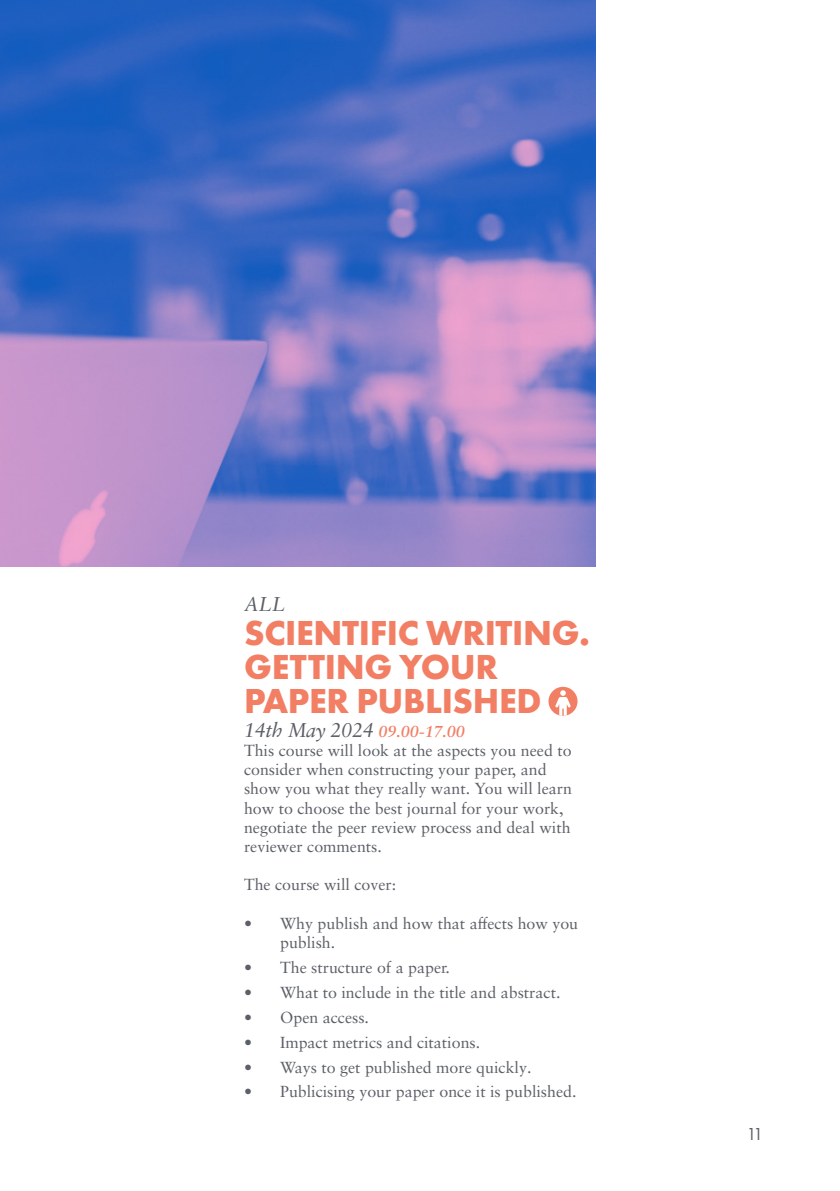
<style>
.page{position:relative;width:840px;height:1191px;background:#fff}
.page>*{position:absolute;margin:0;border:0;box-sizing:border-box;transform-origin:0 0}
.t1{font:700 36px/34px "Futura PT";letter-spacing:-.01em;color:#f27e63}
.t2{font:italic 20px "Sabon LT Pro";letter-spacing:-.02em;color:#5b5f66}
.t3{font:18px "Futura PT";color:#5b5f66}
.t4{font:16px/19.2px "Sabon LT Pro";color:#5b5f66}
.s1{font-weight:700;font-size:16px;color:#f27e63}
</style>
<div class="page">
<img style="left:0;top:0;width:595px;height:566px">
<div style="left:548px;top:687px;width:29px;height:29px;background:#f27e63;border-radius:50%"></div>
<svg style="left:555px;top:690px;width:15px;height:26px"></svg>
<p class="t2" style="left:244px;top:591px;width:43px">ALL</p>
<p class="t1" style="left:244px;top:615px;width:347px">SCIENTIFIC WRITING.<br>GETTING YOUR<br>PAPER PUBLISHED</p>
<p class="t2" style="left:244px;top:717px;width:222px">14th May 2024 <span class="s1">09.00-17.00</span></p>
<p class="t4" style="left:244px;top:740px;width:329px">This course will look at the aspects you need to consider when constructing your paper, and show you what they really want. You will learn how to choose the best journal for your work, negotiate the peer review process and deal with reviewer comments.</p>
<p class="t4" style="left:244px;top:875px;width:154px">The course will cover:</p>
<p class="t4" style="left:280px;top:913px;width:299px;text-indent:-36px">• Why publish and how that affects how you publish.</p>
<p class="t4" style="left:244px;top:957px;width:207px">• The structure of a paper.</p>
<p class="t4" style="left:244px;top:982px;width:318px">• What to include in the title and abstract.</p>
<p class="t4" style="left:244px;top:1007px;width:126px">• Open access.</p>
<p class="t4" style="left:244px;top:1032px;width:237px">• Impact metrics and citations.</p>
<p class="t4" style="left:244px;top:1057px;width:289px">• Ways to get published more quickly.</p>
<p class="t4" style="left:244px;top:1081px;width:334px">• Publicising your paper once it is published.</p>
<p class="t3" style="left:746px;top:1122px;width:18px">11</p>
</div>
